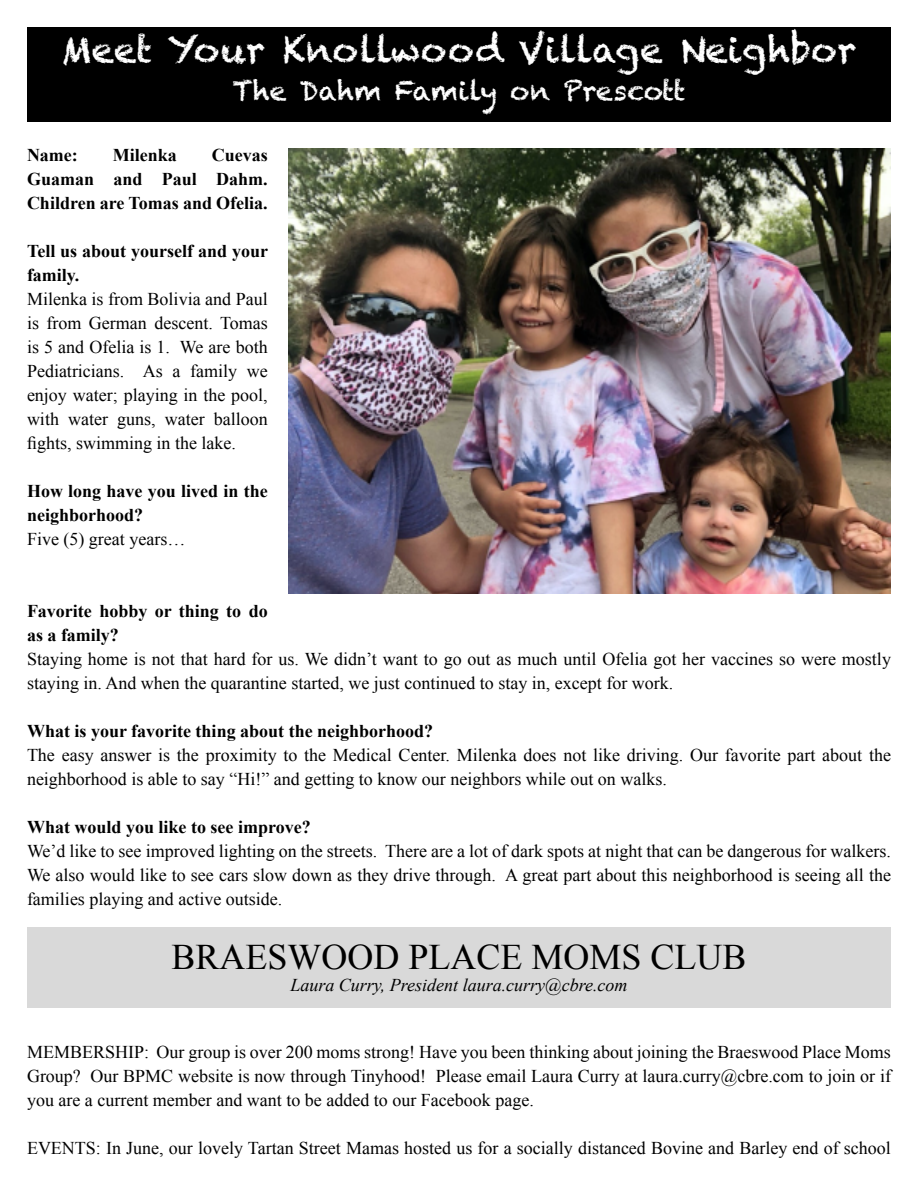
<style>
.page{position:relative;width:918px;height:1188px;background:#fff}
.page>*{position:absolute;margin:0;border:0;box-sizing:border-box;transform-origin:0 0}
.t1{font:36px "Chalkduster";color:#fff}
.t2{font:36px "Times New Roman";color:#000}
.t3{font:27px "Chalkduster";color:#fff}
.t4{font:18px/24px "Times New Roman";color:#000;text-align:justify}
.t5{font:700 18px/24px "Times New Roman";color:#000}
.t6{font:italic 18px "Times New Roman";color:#000}
</style>
<div class="page">
<div style="left:27px;top:27px;width:864px;height:95px;background:#000"></div>
<img style="left:288px;top:148px;width:603px;height:446px">
<div style="left:27px;top:927px;width:864px;height:81px;background:#d9d9d9"></div>
<h1 class="t1" style="left:61px;top:29px;width:797px">Meet Your Knollwood Village Neighbor</h1>
<h2 class="t3" style="left:232px;top:75px;width:455px">The Dahm Family on Prescott</h2>
<p class="t5" style="left:27px;top:142px;width:52px">Name:</p>
<p class="t5" style="left:113px;top:142px;width:66px">Milenka</p>
<p class="t5" style="left:27px;top:142px;width:242px;text-align:justify;text-indent:185px">Cuevas Guaman and Paul Dahm.<br>Children are Tomas and Ofelia.</p>
<p class="t5" style="left:27px;top:238px;width:243px">Tell us about yourself and your family.</p>
<p class="t4" style="left:27px;top:286px;width:242px">Milenka is from Bolivia and Paul is from German descent. Tomas is 5 and Ofelia is 1. We are both Pediatricians. As a family we enjoy water; playing in the pool, with water guns, water balloon fights, swimming in the lake.</p>
<p class="t5" style="left:27px;top:478px;width:242px">How long have you lived in the neighborhood?</p>
<p class="t4" style="left:27px;top:526px;width:160px">Five (5) great years…</p>
<p class="t5" style="left:27px;top:598px;width:242px">Favorite hobby or thing to do as a family?</p>
<p class="t4" style="left:27px;top:646px;width:866px">Staying home is not that hard for us. We didn’t want to go out as much until Ofelia got her vaccines so were mostly staying in. And when the quarantine started, we just continued to stay in, except for work.</p>
<p class="t5" style="left:27px;top:718px;width:408px">What is your favorite thing about the neighborhood?</p>
<p class="t4" style="left:27px;top:742px;width:866px">The easy answer is the proximity to the Medical Center. Milenka does not like driving. Our favorite part about the neighborhood is able to say “Hi!” and getting to know our neighbors while out on walks.</p>
<p class="t5" style="left:27px;top:814px;width:285px">What would you like to see improve?</p>
<p class="t4" style="left:27px;top:838px;width:866px">We’d like to see improved lighting on the streets. There are a lot of dark spots at night that can be dangerous for walkers.<br>We also would like to see cars slow down as they drive through. A great part about this neighborhood is seeing all the families playing and active outside.</p>
<h1 class="t2" style="left:171px;top:933px;width:577px">BRAESWOOD PLACE MOMS CLUB</h1>
<p class="t6" style="left:290px;top:973px;width:339px">Laura Curry, President laura.curry@cbre.com</p>
<p class="t4" style="left:27px;top:1040px;width:866px">MEMBERSHIP: Our group is over 200 moms strong! Have you been thinking about joining the Braeswood Place Moms Group? Our BPMC website is now through Tinyhood! Please email Laura Curry at laura.curry@cbre.com to join or if you are a current member and want to be added to our Facebook page.</p>
<p class="t4" style="left:27px;top:1136px;width:865px">EVENTS: In June, our lovely Tartan Street Mamas hosted us for a socially distanced Bovine and Barley end of school</p>
</div>
